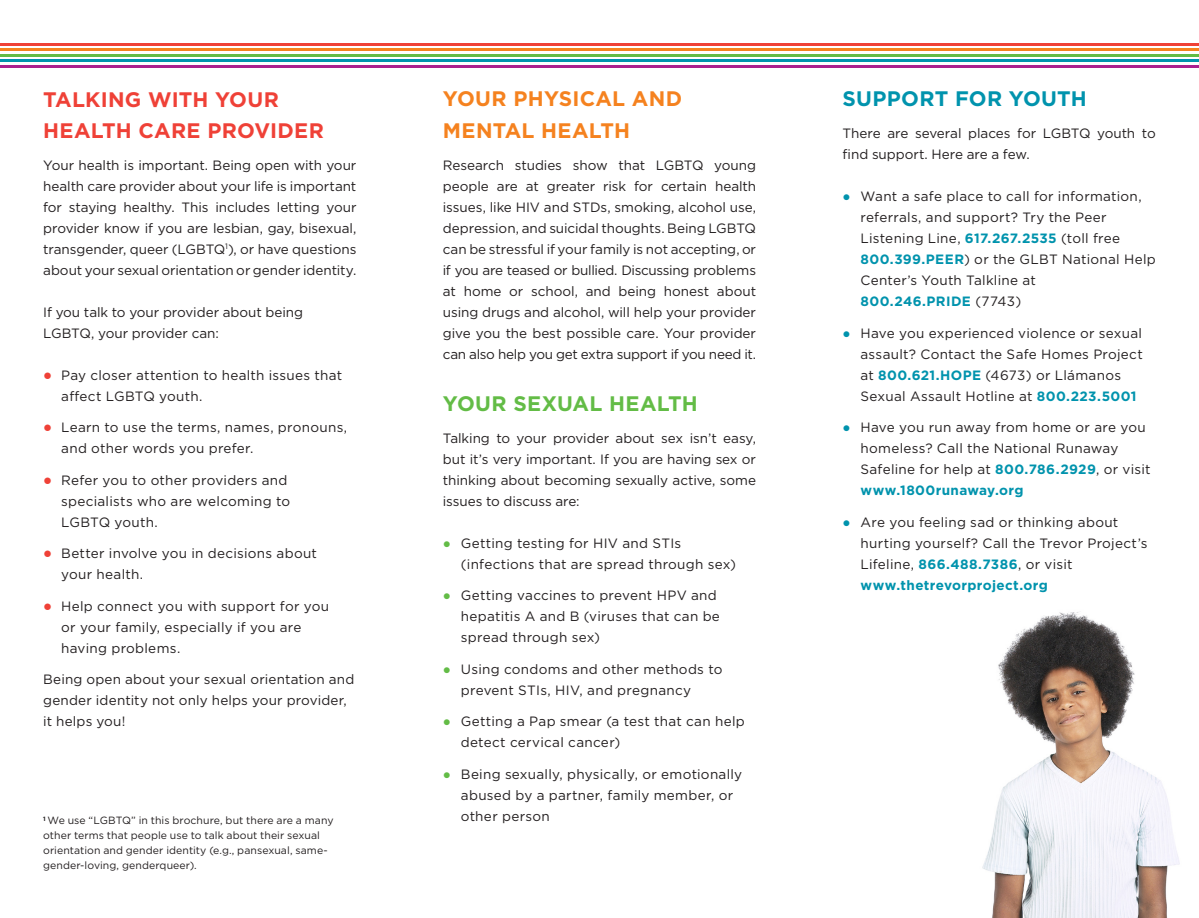
<style>
.page{position:relative;width:1199px;height:918px;background:#fff}
.page>*{position:absolute;margin:0;border:0;box-sizing:border-box;transform-origin:0 0}
.t1{font:700 21px/31.5px "Gotham";letter-spacing:.01em;color:#ef4137}
.t2{font:700 21px/31.5px "Gotham";letter-spacing:.01em;color:#f5821f}
.t3{font:700 21px "Gotham";letter-spacing:.01em;color:#63bc46}
.t4{font:700 21px "Gotham";letter-spacing:.015em;color:#0093ad}
.body{font:13.5px/21px "Gotham";letter-spacing:.015em;color:#231f20}
.body-2{font:13.5px/21px "Gotham";letter-spacing:-.005em;color:#231f20}
.body-3{font:10.5px/15px "Gotham";letter-spacing:.005em;color:#231f20}
.s1{font-family:"Arial";font-size:15px;color:#ef4137}
.s2{font-family:"Arial";color:#63bc46}
.s3{font-family:"Arial";color:#0093ad}
.s4{font-weight:700;color:#0093ad}
</style>
<div class="page">
<img style="left:982px;top:612px;width:198px;height:306px">
<hr style="left:0;top:43px;width:1199px;height:2px;background:#ef4137">
<hr style="left:0;top:49px;width:1199px;height:2px;background:#f5821f">
<hr style="left:0;top:54px;width:1199px;height:2px;background:#63bc46">
<hr style="left:0;top:60px;width:1199px;height:2px;background:#0093ad">
<hr style="left:0;top:65px;width:1199px;height:3px;background:#ab208e">
<p class="t1" style="left:43px;top:83px;width:282px">TALKING WITH YOUR<br>HEALTH CARE PROVIDER</p>
<p class="body" style="left:43px;top:154px;width:315px;text-align:justify">Your health is important. Being open with your health care provider about your life is important for staying healthy. This includes letting your provider know if you are lesbian, gay, bisexual, transgender, queer (LGBTQ<sup>1</sup>), or have questions about your sexual orientation or gender identity.</p>
<p class="body-2" style="left:43px;top:301px;width:261px">If you talk to your provider about being<br>LGBTQ, your provider can:</p>
<p class="body" style="left:61px;top:364px;width:282px;text-indent:-18px"><span class="s1">●</span> Pay closer attention to health issues that affect LGBTQ youth.</p>
<p class="body" style="left:61px;top:416px;width:288px;text-indent:-18px"><span class="s1">●</span> Learn to use the terms, names, pronouns, and other words you prefer.</p>
<p class="body" style="left:61px;top:469px;width:230px;text-indent:-18px"><span class="s1">●</span> Refer you to other providers and specialists who are welcoming to<br>LGBTQ youth.</p>
<p class="body" style="left:61px;top:542px;width:257px;text-indent:-18px"><span class="s1">●</span> Better involve you in decisions about your health.</p>
<p class="body" style="left:61px;top:595px;width:269px;text-indent:-18px"><span class="s1">●</span> Help connect you with support for you or your family, especially if you are having problems.</p>
<p class="body" style="left:43px;top:668px;width:313px">Being open about your sexual orientation and gender identity not only helps your provider, it helps you!</p>
<p class="body-3" style="left:43px;top:813px;width:292px"><sup>1</sup> We use “LGBTQ” in this brochure, but there are a many other terms that people use to talk about their sexual orientation and gender identity (e.g., pansexual, same&shy;gender-loving, genderqueer).</p>
<p class="t2" style="left:443px;top:83px;width:241px">YOUR PHYSICAL AND<br>MENTAL HEALTH</p>
<p class="body" style="left:443px;top:154px;width:315px;text-align:justify">Research studies show that LGBTQ young people are at greater risk for certain health issues, like HIV and STDs, smoking, alcohol use, depression, and suicidal thoughts. Being LGBTQ can be stressful if your family is not accepting, or if you are teased or bullied. Discussing problems at home or school, and being honest about using drugs and alcohol, will help your provider give you the best possible care. Your provider can also help you get extra support if you need it.</p>
<p class="t3" style="left:443px;top:390px;width:256px">YOUR SEXUAL HEALTH</p>
<p class="body" style="left:443px;top:427px;width:315px;text-align:justify">Talking to your provider about sex isn’t easy, but it’s very important. If you are having sex or thinking about becoming sexually active, some issues to discuss are:</p>
<p class="body" style="left:461px;top:532px;width:277px;text-indent:-18px"><span class="s2">●</span> Getting testing for HIV and STIs (infections that are spread through sex)</p>
<p class="body" style="left:461px;top:584px;width:261px;text-indent:-18px"><span class="s2">●</span> Getting vaccines to prevent HPV and hepatitis A and B (viruses that can be spread through sex)</p>
<p class="body" style="left:461px;top:658px;width:263px;text-indent:-18px"><span class="s2">●</span> Using condoms and other methods to prevent STIs, HIV, and pregnancy</p>
<p class="body" style="left:461px;top:710px;width:285px;text-indent:-18px"><span class="s2">●</span> Getting a Pap smear (a test that can help detect cervical cancer)</p>
<p class="body" style="left:461px;top:763px;width:283px;text-indent:-18px"><span class="s2">●</span> Being sexually, physically, or emotionally abused by a partner, family member, or other person</p>
<p class="t4" style="left:842px;top:85px;width:246px">SUPPORT FOR YOUTH</p>
<p class="body-2" style="left:842px;top:122px;width:315px">There are several places for LGBTQ youth to find support. Here are a few.</p>
<p class="body" style="left:860px;top:185px;width:297px;text-indent:-18px"><span class="s3">●</span> Want a safe place to call for information, referrals, and support? Try the Peer Listening Line, <span class="s4">617.267.2535</span> (toll free <span class="s4">800.399.PEER</span>) or the GLBT National Help Center’s Youth Talkline at<br><span class="s4">800.246.PRIDE</span> (7743)</p>
<p class="body" style="left:860px;top:322px;width:284px;text-indent:-18px"><span class="s3">●</span> Have you experienced violence or sexual assault? Contact the Safe Homes Project at <span class="s4">800.621.HOPE</span> (4673) or Llámanos Sexual Assault Hotline at <span class="s4">800.223.5001</span></p>
<p class="body" style="left:860px;top:416px;width:291px;text-indent:-18px"><span class="s3">●</span> Have you run away from home or are you homeless? Call the National Runaway Safeline for help at <span class="s4">800.786.2929</span>, or visit <span class="s4">www.1800runaway.org</span></p>
<p class="body" style="left:860px;top:511px;width:289px;text-indent:-18px"><span class="s3">●</span> Are you feeling sad or thinking about hurting yourself? Call the Trevor Project’s Lifeline, <span class="s4">866.488.7386</span>, or visit <span class="s4">www.thetrevorproject.org</span></p>
</div>
